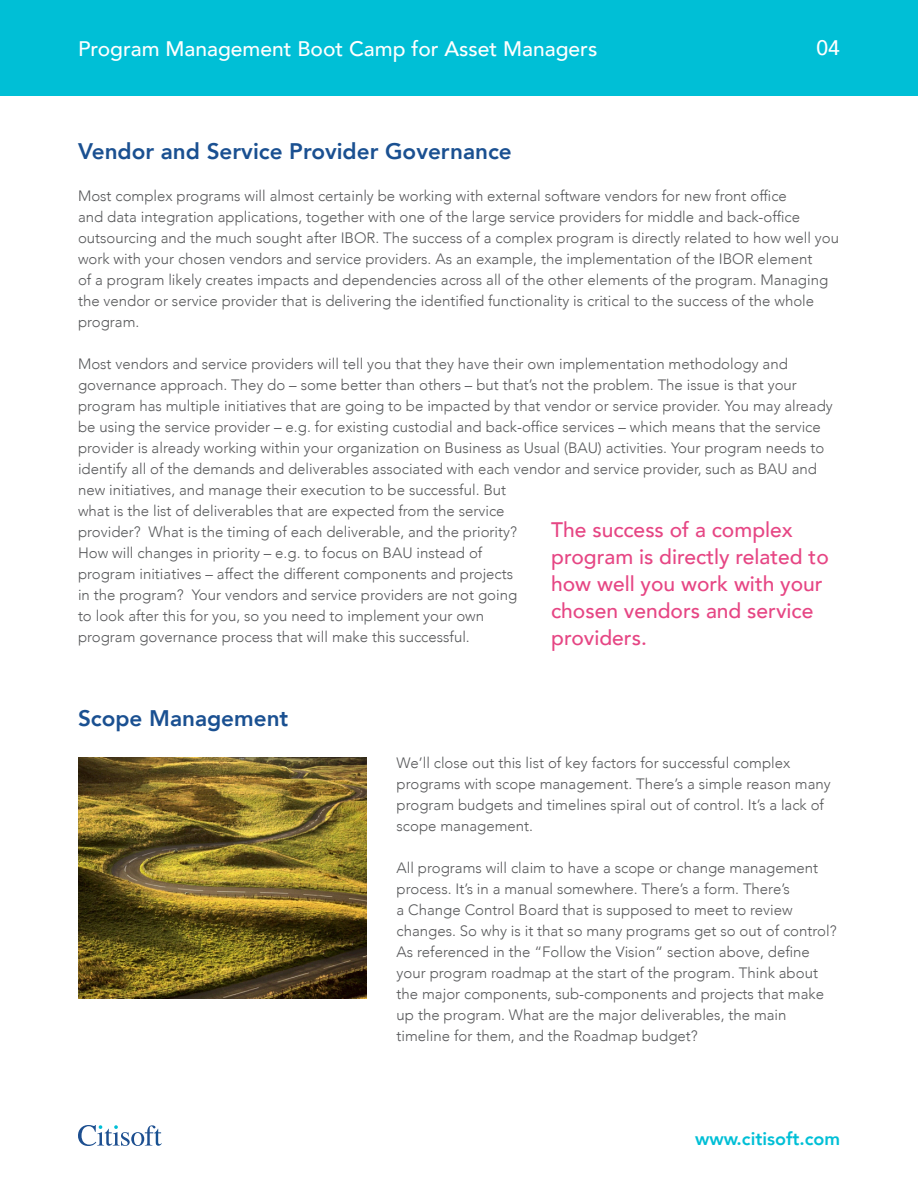
<style>
.page{position:relative;width:918px;height:1188px;background:#fff}
.page>*{position:absolute;margin:0;border:0;box-sizing:border-box;transform-origin:0 0}
.Main_Title{font:800 22.5px "Avenir";color:#1a5091}
.Pull_Quote{font:500 21px/27px "Avenir";color:#e64684}
.t1{font:500 21px "Avenir";color:#fff}
.t2{font:800 18px "Avenir";color:#00bfd6}
.Body{font:300 15px/21px "Avenir";color:#58595b}
</style>
<div class="page">
<div style="left:0;top:0;width:918px;height:96px;background:#00bfd6"></div>
<svg style="left:78px;top:1125px;width:84px;height:21px"></svg>
<img style="left:78px;top:758px;width:289px;height:241px">
<h2 class="t1" style="left:78px;top:31px;width:521px">Program Management Boot Camp for Asset Managers</h2>
<p class="Main_Title" style="left:78px;top:131px;width:435px">Vendor and Service Provider Governance</p>
<h2 class="t1" style="left:817px;top:29px;width:25px">04</h2>
<p class="Body" style="left:78px;top:185px;width:763px">Most complex programs will almost certainly be working with external software vendors for new front office<br>and data integration applications, together with one of the large service providers for middle and back-office outsourcing and the much sought after IBOR. The success of a complex program is directly related to how well you work with your chosen vendors and service providers. As an example, the implementation of the IBOR element<br>of a program likely creates impacts and dependencies across all of the other elements of the program. Managing the vendor or service provider that is delivering the identified functionality is critical to the success of the whole program.</p>
<p class="Body" style="left:78px;top:353px;width:756px">Most vendors and service providers will tell you that they have their own implementation methodology and governance approach. They do – some better than others – but that’s not the problem. The issue is that your program has multiple initiatives that are going to be impacted by that vendor or service provider. You may already be using the service provider – e.g. for existing custodial and back-office services – which means that the service provider is already working within your organization on Business as Usual (BAU) activities. Your program needs to identify all of the demands and deliverables associated with each vendor and service provider, such as BAU and new initiatives, and manage their execution to be successful. But<br>what is the list of deliverables that are expected from the service<br>provider? What is the timing of each deliverable, and the priority?<br>How will changes in priority – e.g. to focus on BAU instead of<br>program initiatives – affect the different components and projects<br>in the program? Your vendors and service providers are not going<br>to look after this for you, so you need to implement your own<br>program governance process that will make this successful.</p>
<p class="Pull_Quote" style="left:551px;top:515px;width:279px">The success of a complex program is directly related to how well you work with your chosen vendors and service providers.</p>
<p class="Main_Title" style="left:78px;top:698px;width:212px">Scope Management</p>
<p class="Body" style="left:397px;top:752px;width:436px">We’ll close out this list of key factors for successful complex programs with scope management. There’s a simple reason many program budgets and timelines spiral out of control. It’s a lack of scope management.</p>
<p class="Body" style="left:397px;top:857px;width:442px">All programs will claim to have a scope or change management process. It’s in a manual somewhere. There’s a form. There’s<br>a Change Control Board that is supposed to meet to review changes. So why is it that so many programs get so out of control?<br>As referenced in the “Follow the Vision” section above, define your program roadmap at the start of the program. Think about the major components, sub-components and projects that make up the program. What are the major deliverables, the main timeline for them, and the Roadmap budget?</p>
<p class="t2" style="left:695px;top:1123px;width:146px">www.citisoft.com</p>
</div>
